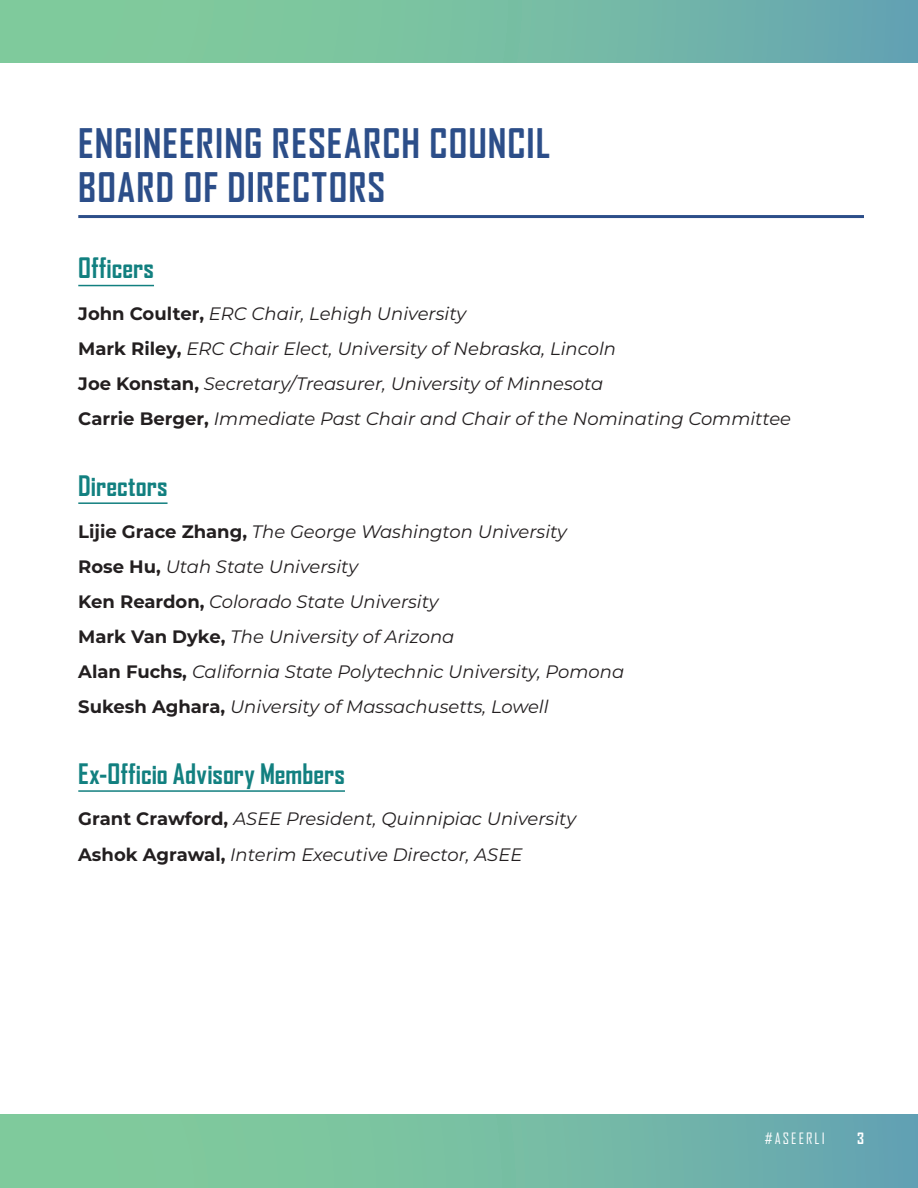
<style>
.page{position:relative;width:918px;height:1188px;background:#fff}
.page>*{position:absolute;margin:0;border:0;box-sizing:border-box;transform-origin:0 0}
.Heading{font:700 39px/43.5px "Agency FB";letter-spacing:.025em;color:#2c4e89}
.SubHeads{font:700 27px "Agency FB";color:#128080}
.School_Italic{font:italic 18px "Montserrat";color:#231f20}
.t1{font:15px "Agency FB";letter-spacing:.14em;color:#fff}
.t2{font:700 15px "Agency FB";color:#fff}
.s1{font-weight:700;font-style:normal}
</style>
<div class="page">
<div style="left:0;top:1115px;width:918px;height:73px;background:linear-gradient(to right,#85d298,#68a8b0)"></div>
<div style="left:0;top:0;width:918px;height:63px;background:linear-gradient(to right,#85d298,#68a8b0)"></div>
<hr style="left:78px;top:215px;width:786px;height:3px;background:#2c4e89">
<hr style="left:78px;top:285px;width:76px;height:1px;background:#128080">
<hr style="left:78px;top:502px;width:90px;height:2px;background:#128080">
<hr style="left:78px;top:790px;width:267px;height:2px;background:#128080">
<p class="Heading" style="left:78px;top:121px;width:473px">ENGINEERING RESEARCH COUNCIL<br>BOARD OF DIRECTORS</p>
<p class="SubHeads" style="left:78px;top:251px;width:77px">Officers</p>
<p class="School_Italic" style="left:78px;top:301px;width:389px"><span class="s1">John Coulter,</span> ERC Chair, Lehigh University</p>
<p class="School_Italic" style="left:78px;top:336px;width:539px"><span class="s1">Mark Riley,</span> ERC Chair Elect, University of Nebraska, Lincoln</p>
<p class="School_Italic" style="left:78px;top:371px;width:527px"><span class="s1">Joe Konstan,</span> Secretary/Treasurer, University of Minnesota</p>
<p class="School_Italic" style="left:78px;top:406px;width:714px"><span class="s1">Carrie Berger,</span> Immediate Past Chair and Chair of the Nominating Committee</p>
<p class="SubHeads" style="left:78px;top:469px;width:91px">Directors</p>
<p class="School_Italic" style="left:78px;top:519px;width:490px"><span class="s1">Lijie Grace Zhang,</span> The George Washington University</p>
<p class="School_Italic" style="left:78px;top:554px;width:281px"><span class="s1">Rose Hu,</span> Utah State University</p>
<p class="School_Italic" style="left:78px;top:589px;width:362px"><span class="s1">Ken Reardon,</span> Colorado State University</p>
<p class="School_Italic" style="left:78px;top:624px;width:378px"><span class="s1">Mark Van Dyke,</span> The University of Arizona</p>
<p class="School_Italic" style="left:78px;top:659px;width:548px"><span class="s1">Alan Fuchs,</span> California State Polytechnic University, Pomona</p>
<p class="School_Italic" style="left:78px;top:694px;width:472px"><span class="s1">Sukesh Aghara,</span> University of Massachusetts, Lowell</p>
<p class="SubHeads" style="left:78px;top:757px;width:268px">Ex-Officio Advisory Members</p>
<p class="School_Italic" style="left:78px;top:807px;width:499px"><span class="s1">Grant Crawford,</span> ASEE President, Quinnipiac University</p>
<p class="School_Italic" style="left:78px;top:842px;width:446px"><span class="s1">Ashok Agrawal,</span> Interim Executive Director, ASEE</p>
<p class="t1" style="left:765px;top:1130px;width:61px">#ASEERLI</p>
<p class="t2" style="left:857px;top:1129px;width:8px">3</p>
</div>
